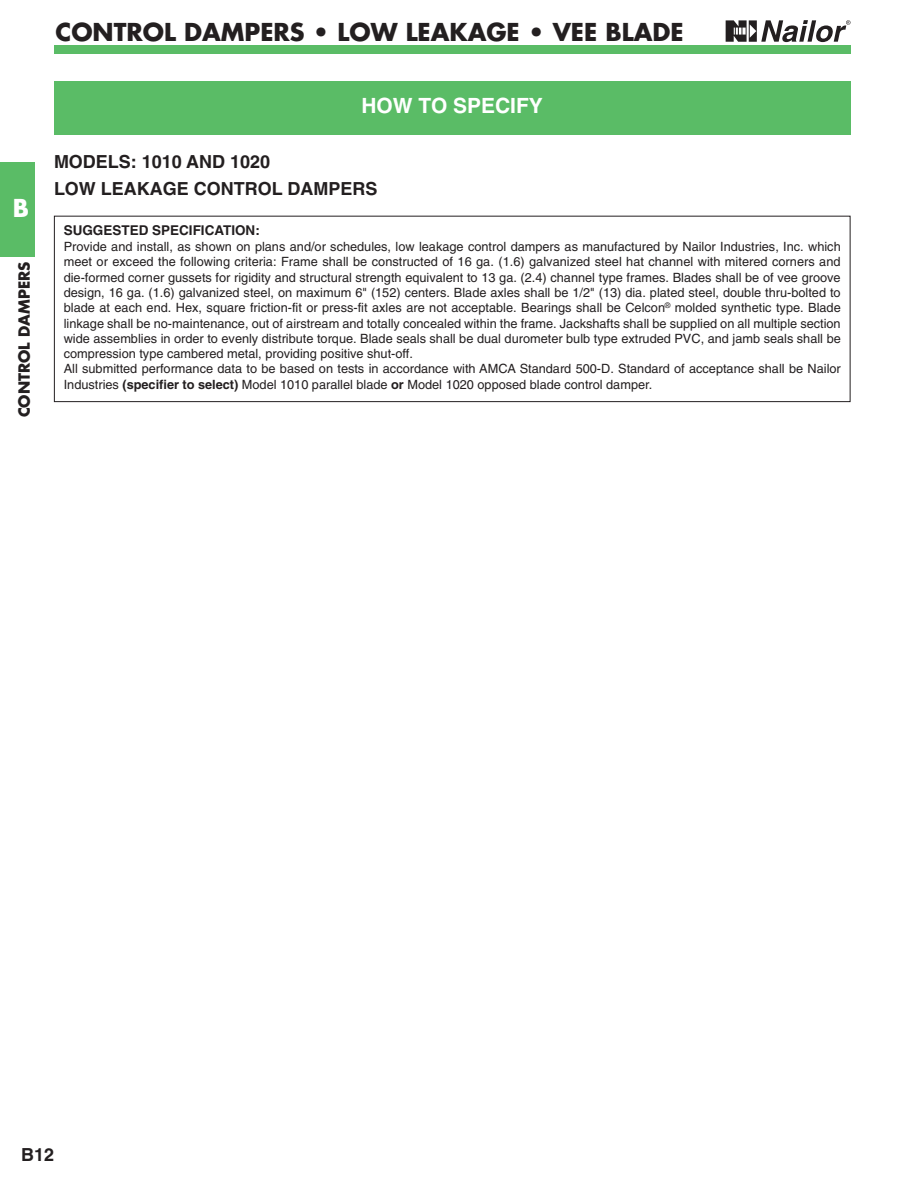
<style>
.page{position:relative;width:918px;height:1188px;background:#fff}
.page>*{position:absolute;margin:0;border:0;box-sizing:border-box;transform-origin:0 0}
.t1{font:700 24px "Futura";color:#231f20}
.t2{font:700 24px "Futura";color:#fff}
.t3{font:700 21px "Helvetica";color:#fff}
.t4{font:700 18px/27px "Helvetica";color:#231f20}
.t5{font:700 15px "Futura";color:#231f20}
.t6{font:700 13.5px "Helvetica";color:#231f20}
.t7{font:12.75px/15.3px "Helvetica";color:#231f20}
.s1{font-weight:700}
</style>
<div class="page">
<svg style="left:726px;top:20px;width:124px;height:22px"></svg>
<div style="left:54px;top:45px;width:797px;height:8px;background:#5abc66"></div>
<div style="left:0;top:162px;width:34px;height:94px;background:#5abc66"></div>
<div style="left:54px;top:81px;width:796px;height:54px;background:#5abc66"></div>
<div style="left:54px;top:216px;width:796px;height:186px;border:1px solid #231f20"></div>
<h1 class="t1" style="left:56px;top:22px;width:630px">CONTROL DAMPERS • LOW LEAKAGE • VEE BLADE</h1>
<h2 class="t3" style="left:361px;top:98px;width:183px">HOW TO SPECIFY</h2>
<h1 class="t2" style="left:13px;top:197px;width:18px">B</h1>
<p class="t5" style="left:17px;top:417px;width:157px;rotate:-90deg">CONTROL DAMPERS</p>
<h3 class="t4" style="left:54px;top:150px;width:325px">MODELS: 1010 AND 1020<br>LOW LEAKAGE CONTROL DAMPERS</h3>
<p class="t6" style="left:64px;top:226px;width:198px">SUGGESTED SPECIFICATION:</p>
<p class="t7" style="left:64px;top:240px;width:779px">Provide and install, as shown on plans and/or schedules, low leakage control dampers as manufactured by Nailor Industries, Inc. which meet or exceed the following criteria: Frame shall be constructed of 16 ga. (1.6) galvanized steel hat channel with mitered corners and die-formed corner gussets for rigidity and structural strength equivalent to 13 ga. (2.4) channel type frames. Blades shall be of vee groove design, 16 ga. (1.6) galvanized steel, on maximum 6" (152) centers. Blade axles shall be 1/2" (13) dia. plated steel, double thru-bolted to blade at each end. Hex, square friction-fit or press-fit axles are not acceptable. Bearings shall be Celcon<sup>®</sup> molded synthetic type. Blade linkage shall be no-maintenance, out of airstream and totally concealed within the frame. Jackshafts shall be supplied on all multiple section wide assemblies in order to evenly distribute torque. Blade seals shall be dual durometer bulb type extruded PVC, and jamb seals shall be compression type cambered metal, providing positive shut-off.<br>All submitted performance data to be based on tests in accordance with AMCA Standard 500-D. Standard of acceptance shall be Nailor Industries <span class="s1">(specifier to select)</span> Model 1010 parallel blade <span class="s1">or</span> Model 1020 opposed blade control damper.</p>
<h3 class="t4" style="left:21px;top:1143px;width:34px">B12</h3>
</div>
